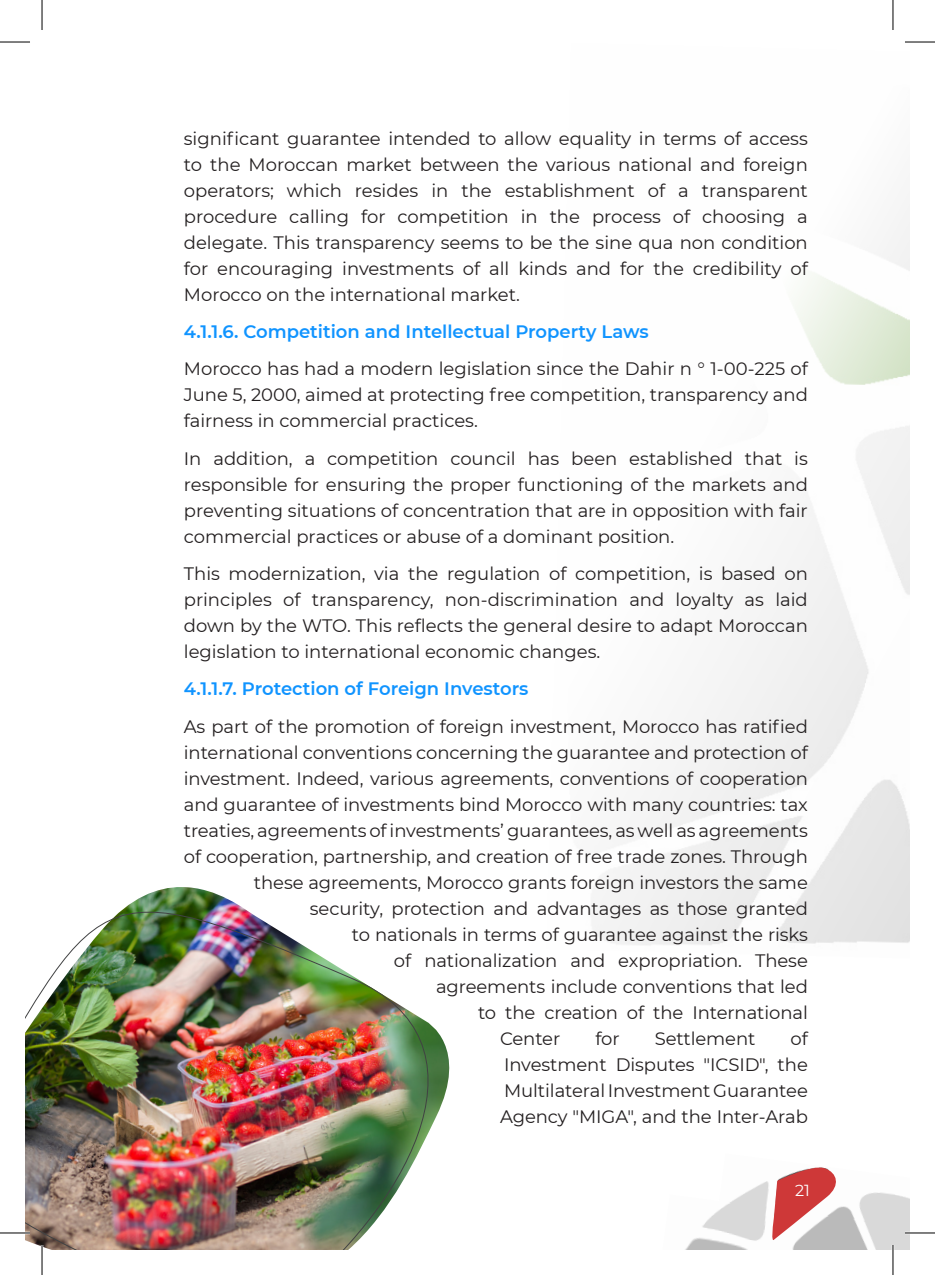
<style>
.page{position:relative;width:935px;height:1275px;background:#fff}
.page>*{position:absolute;margin:0;border:0;box-sizing:border-box;transform-origin:0 0}
.List_Paragraph{font:18px/26px "Montserrat";letter-spacing:-.005em;color:#231f20;text-align:justify}
.List_Paragraph-2{font:600 18px "Montserrat";color:#1094ff}
.t1{font:16px "Montserrat";color:#fff}
</style>
<div class="page">
<img style="left:685px;top:1210px;width:224px;height:40px">
<img style="left:719px;top:1181px;width:190px;height:53px">
<svg style="left:770px;top:1167px;width:70px;height:77px"></svg>
<img style="left:25px;top:887px;width:425px;height:363px">
<hr style="left:0;top:1231px;width:30px;height:3px;background:#fff">
<hr style="left:904px;top:1231px;width:30px;height:3px;background:#fff">
<hr style="left:41px;top:1245px;width:2px;height:30px;background:#fff">
<hr style="left:891px;top:1245px;width:3px;height:30px;background:#fff">
<hr style="left:0;top:42px;width:30px;height:1px;background:#000">
<hr style="left:904px;top:42px;width:30px;height:1px;background:#000">
<hr style="left:0;top:1232px;width:30px;height:1px;background:#000">
<hr style="left:904px;top:1232px;width:30px;height:1px;background:#000">
<hr style="left:42px;top:0;width:1px;height:30px;background:#000">
<hr style="left:42px;top:1245px;width:1px;height:30px;background:#000">
<hr style="left:892px;top:0;width:1px;height:30px;background:#000">
<hr style="left:892px;top:1245px;width:1px;height:30px;background:#000">
<p class="List_Paragraph" style="left:184px;top:124px;width:625px">significant guarantee intended to allow equality in terms of access to the Moroccan market between the various national and foreign operators; which resides in the establishment of a transparent procedure calling for competition in the process of choosing a delegate. This transparency seems to be the sine qua non condition for encouraging investments of all kinds and for the credibility of Morocco on the international market.</p>
<p class="List_Paragraph-2" style="left:184px;top:319px;width:466px">4.1.1.6. Competition and Intellectual Property Laws</p>
<p class="List_Paragraph" style="left:184px;top:355px;width:625px">Morocco has had a modern legislation since the Dahir n ° 1-00-225 of June 5, 2000, aimed at protecting free competition, transparency and fairness in commercial practices.</p>
<p class="List_Paragraph" style="left:184px;top:444px;width:625px">In addition, a competition council has been established that is responsible for ensuring the proper functioning of the markets and preventing situations of concentration that are in opposition with fair commercial practices or abuse of a dominant position.</p>
<p class="List_Paragraph" style="left:184px;top:560px;width:625px">This modernization, via the regulation of competition, is based on principles of transparency, non-discrimination and loyalty as laid down by the WTO. This reflects the general desire to adapt Moroccan legislation to international economic changes.</p>
<p class="List_Paragraph-2" style="left:184px;top:676px;width:346px">4.1.1.7. Protection of Foreign Investors</p>
<p class="List_Paragraph" style="left:184px;top:712px;width:625px">As part of the promotion of foreign investment, Morocco has ratified</p>
<p class="List_Paragraph" style="left:184px;top:738px;width:625px">international conventions concerning the guarantee and protection of</p>
<p class="List_Paragraph" style="left:184px;top:764px;width:625px">investment. Indeed, various agreements, conventions of cooperation</p>
<p class="List_Paragraph" style="left:184px;top:790px;width:625px">and guarantee of investments bind Morocco with many countries: tax</p>
<p class="List_Paragraph" style="left:184px;top:816px;width:625px">treaties, agreements of investments’ guarantees, as well as agreements</p>
<p class="List_Paragraph" style="left:184px;top:842px;width:625px">of cooperation, partnership, and creation of free trade zones. Through</p>
<p class="List_Paragraph" style="left:254px;top:868px;width:555px">these agreements, Morocco grants foreign investors the same</p>
<p class="List_Paragraph" style="left:310px;top:894px;width:499px">security, protection and advantages as those granted</p>
<p class="List_Paragraph" style="left:352px;top:920px;width:457px">to nationals in terms of guarantee against the risks</p>
<p class="List_Paragraph" style="left:394px;top:946px;width:415px">of nationalization and expropriation. These</p>
<p class="List_Paragraph" style="left:436px;top:972px;width:373px">agreements include conventions that led</p>
<p class="List_Paragraph" style="left:478px;top:998px;width:331px">to the creation of the International</p>
<p class="List_Paragraph" style="left:500px;top:1024px;width:62px">Center</p>
<p class="List_Paragraph" style="left:595px;top:1024px;width:26px">for</p>
<p class="List_Paragraph" style="left:654px;top:1024px;width:102px">Settlement</p>
<p class="List_Paragraph" style="left:500px;top:1024px;width:309px;text-indent:290px">of Investment Disputes "ICSID", the Multilateral Investment Guarantee Agency "MIGA", and the Inter-Arab</p>
<p class="t1" style="left:795px;top:1179px;width:16px">21</p>
</div>
